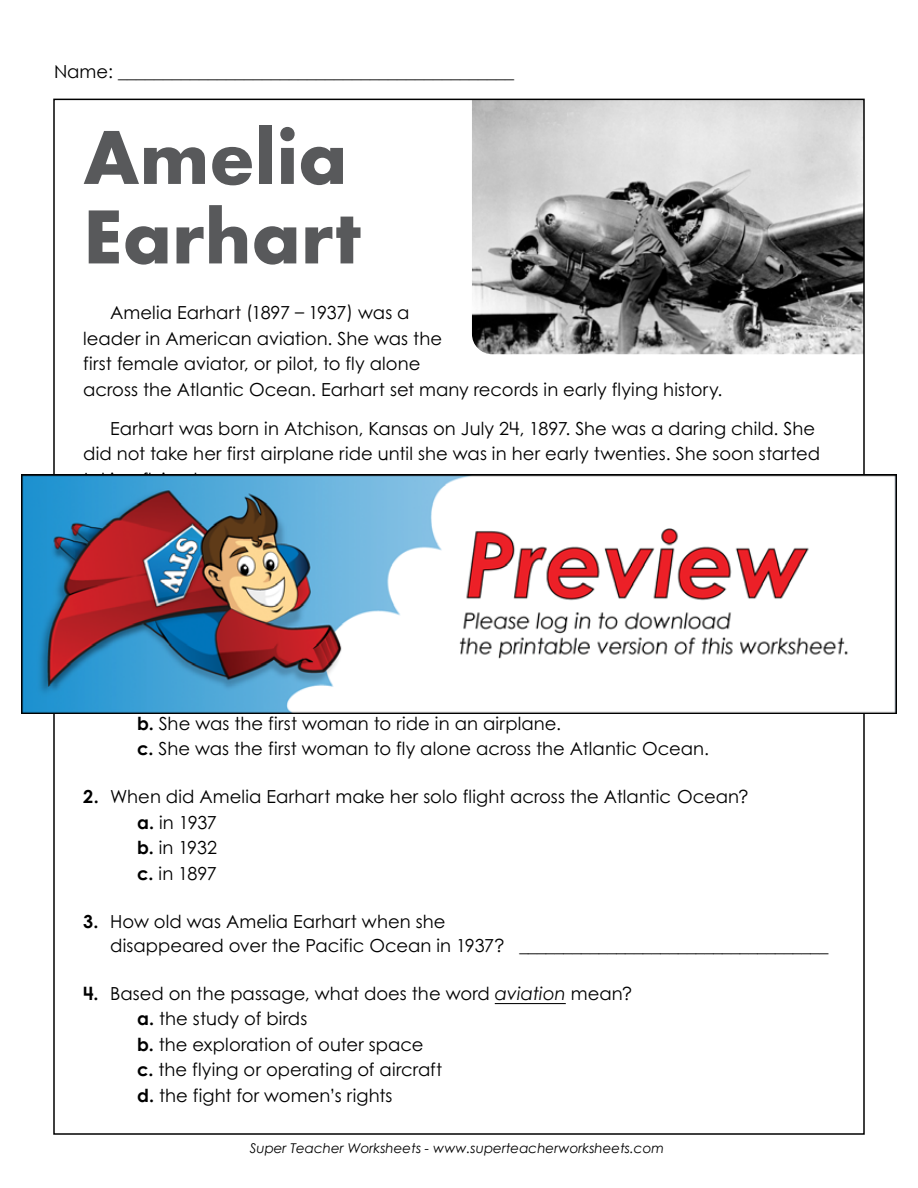
<style>
.page{position:relative;width:918px;height:1188px;background:#fff}
.page>*{position:absolute;margin:0;border:0;box-sizing:border-box;transform-origin:0 0}
.t1{font:700 79.5px/79.5px "Aharoni";color:#58595b}
.t2{font:18px/25.5px "Century STW4";letter-spacing:.005em;color:#000}
.t3{font:18px "Century Gothic 2";color:#000}
.t4{font:italic 13.5px "Century Gothic 2";color:#000}
.s1{font-weight:700}
.s2{font-style:italic}
</style>
<div class="page">
<img style="left:472px;top:102px;width:390px;height:252px">
<hr style="left:495px;top:1003px;width:71px;height:1px;background:#000">
<img style="left:22px;top:475px;width:874px;height:238px">
<p class="t3" style="left:54px;top:59px;width:462px">Name: ____________________________________________</p>
<h1 class="t1" style="left:83px;top:125px;width:279px">Amelia<br>Earhart</h1>
<p class="t2" style="left:83px;top:300px;width:641px;text-indent:27px">Amelia Earhart (1897 – 1937) was a<br>leader in American aviation. She was the<br>first female aviator, or pilot, to fly alone<br>across the Atlantic Ocean. Earhart set many records in early flying history.</p>
<p class="t2" style="left:83px;top:415px;width:738px;text-align:right">Earhart was born in Atchison, Kansas on July 24, 1897. She was a daring child. She did not take her first airplane ride until she was in her early twenties. She soon started</p>
<p class="t2" style="left:137px;top:710px;width:573px"><span class="s1">b.</span> She was the first woman to ride in an airplane.<br><span class="s1">c.</span> She was the first woman to fly alone across the Atlantic Ocean.</p>
<p class="t2" style="left:137px;top:784px;width:613px;text-indent:-54px"><span class="s1">2.</span> When did Amelia Earhart make her solo flight across the Atlantic Ocean? <span class="s1">a.</span> in 1937<br><span class="s1">b.</span> in 1932<br><span class="s1">c.</span> in 1897</p>
<p class="t2" style="left:110px;top:909px;width:720px;line-height:24px;text-indent:-27px"><span class="s1">3.</span> How old was Amelia Earhart when she<br>disappeared over the Pacific Ocean in 1937? ___________________________________</p>
<p class="t2" style="left:137px;top:980px;width:497px;text-indent:-54px"><span class="s1">4.</span> Based on the passage, what does the word <span class="s2">aviation</span> mean? <span class="s1">a.</span> the study of birds<br><span class="s1">b.</span> the exploration of outer space<br><span class="s1">c.</span> the flying or operating of aircraft<br><span class="s1">d.</span> the fight for women’s rights</p>
<p class="t4" style="left:250px;top:1139px;width:416px">Super Teacher Worksheets - www.superteacherworksheets.com</p>
</div>
